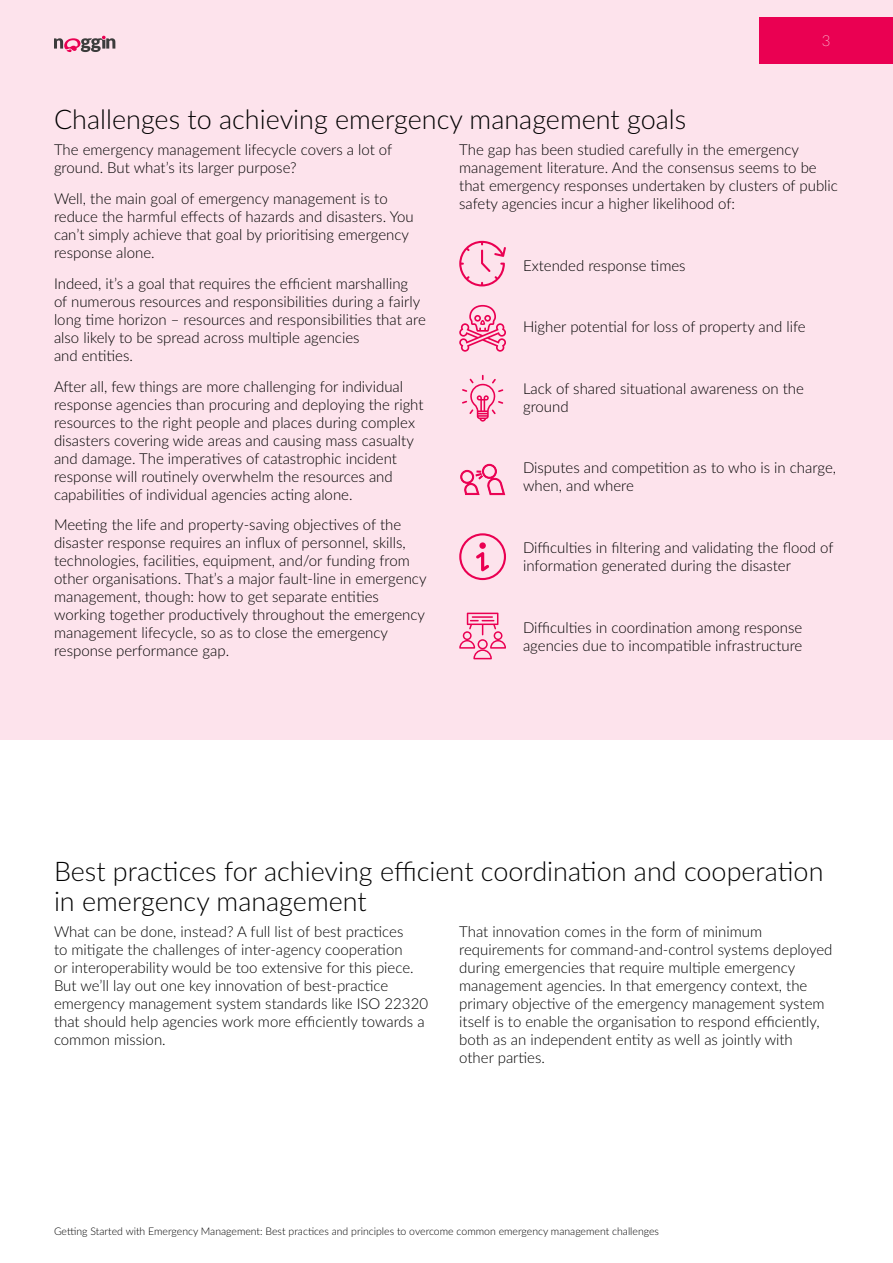
<style>
.page{position:relative;width:893px;height:1263px;background:#fff}
.page>*{position:absolute;margin:0;border:0;box-sizing:border-box;transform-origin:0 0}
.t1{font:300 27px/30px "Lato";color:#000}
.t2{font:300 15px/18px "Lato";color:#000}
.t3{font:100 15px "Lato";color:#fff}
.t4{font:300 10.5px "Lato";color:#000}
</style>
<div class="page">
<div style="left:0;top:0;width:893px;height:740px;background:#fde3ec"></div>
<svg style="left:54px;top:36px;width:61px;height:16px"></svg>
<div style="left:760px;top:17px;width:133px;height:47px;background:#ea0052"></div>
<svg style="left:459px;top:305px;width:47px;height:47px"></svg>
<svg style="left:459px;top:241px;width:47px;height:45px"></svg>
<svg style="left:460px;top:464px;width:45px;height:31px"></svg>
<svg style="left:459px;top:613px;width:47px;height:46px"></svg>
<svg style="left:462px;top:375px;width:41px;height:47px"></svg>
<svg style="left:459px;top:533px;width:47px;height:47px"></svg>
<p class="t3" style="left:822px;top:30px;width:10px">3</p>
<h1 class="t1" style="left:54px;top:103px;width:634px">Challenges to achieving emergency management goals</h1>
<p class="t2" style="left:54px;top:140px;width:340px">The emergency management lifecycle covers a lot of ground. But what’s its larger purpose?</p>
<p class="t2" style="left:54px;top:189px;width:361px">Well, the main goal of emergency management is to reduce the harmful effects of hazards and disasters. You can’t simply achieve that goal by prioritising emergency response alone.</p>
<p class="t2" style="left:54px;top:274px;width:373px">Indeed, it’s a goal that requires the efficient marshalling<br>of numerous resources and responsibilities during a fairly long time horizon – resources and responsibilities that are also likely to be spread across multiple agencies<br>and entities.</p>
<p class="t2" style="left:54px;top:377px;width:371px">After all, few things are more challenging for individual response agencies than procuring and deploying the right resources to the right people and places during complex disasters covering wide areas and causing mass casualty and damage. The imperatives of catastrophic incident response will routinely overwhelm the resources and capabilities of individual agencies acting alone.</p>
<p class="t2" style="left:54px;top:515px;width:374px">Meeting the life and property-saving objectives of the disaster response requires an influx of personnel, skills, technologies, facilities, equipment, and/or funding from other organisations. That’s a major fault-line in emergency management, though: how to get separate entities working together productively throughout the emergency management lifecycle, so as to close the emergency response performance gap.</p>
<p class="t2" style="left:459px;top:140px;width:380px">The gap has been studied carefully in the emergency management literature. And the consensus seems to be that emergency responses undertaken by clusters of public safety agencies incur a higher likelihood of:</p>
<p class="t2" style="left:523px;top:256px;width:164px">Extended response times</p>
<p class="t2" style="left:523px;top:317px;width:284px">Higher potential for loss of property and life</p>
<p class="t2" style="left:523px;top:379px;width:282px">Lack of shared situational awareness on the ground</p>
<p class="t2" style="left:523px;top:458px;width:315px">Disputes and competition as to who is in charge, when, and where</p>
<p class="t2" style="left:523px;top:538px;width:312px">Difficulties in filtering and validating the flood of information generated during the disaster</p>
<p class="t2" style="left:523px;top:618px;width:281px">Difficulties in coordination among response agencies due to incompatible infrastructure</p>
<h1 class="t1" style="left:54px;top:855px;width:771px">Best practices for achieving efficient coordination and cooperation in emergency management</h1>
<p class="t2" style="left:54px;top:922px;width:376px">What can be done, instead? A full list of best practices<br>to mitigate the challenges of inter-agency cooperation<br>or interoperability would be too extensive for this piece.<br>But we’ll lay out one key innovation of best-practice emergency management system standards like ISO 22320 that should help agencies work more efficiently towards a common mission.</p>
<p class="t2" style="left:459px;top:922px;width:375px">That innovation comes in the form of minimum requirements for command-and-control systems deployed during emergencies that require multiple emergency management agencies. In that emergency context, the primary objective of the emergency management system itself is to enable the organisation to respond efficiently, both as an independent entity as well as jointly with<br>other parties.</p>
<p class="t4" style="left:54px;top:1224px;width:607px">Getting Started with Emergency Management: Best practices and principles to overcome common emergency management challenges</p>
</div>
